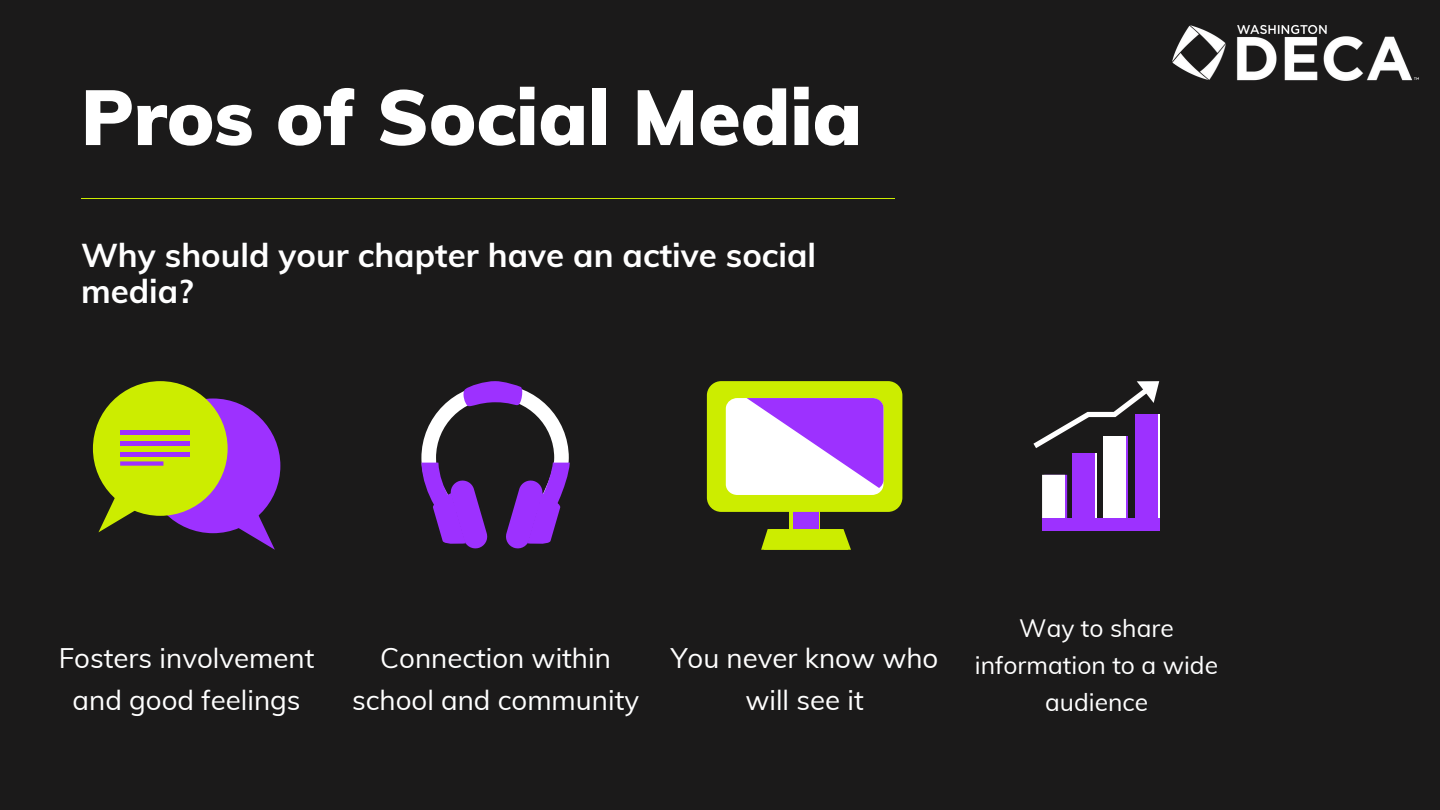
<style>
.page{position:relative;width:1440px;height:810px;background:#1b1a1a}
.page>*{position:absolute;margin:0;border:0;box-sizing:border-box;transform-origin:0 0}
.t1{font:900 77px "Muli";color:#fff}
.t2{font:700 33px/36.3px "Muli";color:#fff}
.t3{font:27.7px/41.5px "Muli";color:#fff;text-align:center}
.t4{font:24.6px/36.9px "Muli";color:#fff;text-align:center}
</style>
<div class="page">
<hr style="left:81px;top:198px;width:813px;height:1px;background:#cced00">
<div style="left:146px;top:399px;width:134px;height:134px;background:#9d31ff;border-radius:50%"></div>
<svg style="left:220px;top:506px;width:55px;height:43px"></svg>
<div style="left:93px;top:381px;width:135px;height:135px;background:#cced00;border-radius:50%"></div>
<svg style="left:98px;top:488px;width:55px;height:44px"></svg>
<hr style="left:120px;top:430px;width:70px;height:4px;background:#9d31ff">
<div style="left:120px;top:441px;width:70px;height:5px;background:#9d31ff"></div>
<hr style="left:120px;top:452px;width:70px;height:4px;background:#9d31ff">
<div style="left:120px;top:461px;width:43px;height:5px;background:#9d31ff"></div>
<svg style="left:421px;top:381px;width:149px;height:168px"></svg>
<svg style="left:789px;top:512px;width:5px;height:17px"></svg>
<div style="left:794px;top:501px;width:25px;height:44px;background:#9d31ff"></div>
<svg style="left:707px;top:381px;width:195px;height:131px;background:#d0c396"></svg>
<svg style="left:761px;top:529px;width:90px;height:20px;background:#bddb02"></svg>
<div style="left:1074px;top:453px;width:23px;height:66px;background:#fff"></div>
<div style="left:1105px;top:436px;width:23px;height:83px;background:#9d31ff"></div>
<div style="left:1137px;top:414px;width:23px;height:105px;background:#fff"></div>
<svg style="left:1042px;top:475px;width:25px;height:44px"></svg>
<div style="left:1072px;top:453px;width:23px;height:66px;background:#9d31ff"></div>
<div style="left:1103px;top:436px;width:23px;height:83px;background:#fff"></div>
<div style="left:1135px;top:414px;width:23px;height:105px;background:#9d31ff"></div>
<div style="left:1042px;top:519px;width:118px;height:12px;background:#9d31ff"></div>
<svg style="left:1033px;top:381px;width:126px;height:67px"></svg>
<img style="left:1172px;top:24px;width:247px;height:57px">
<p class="t1" style="left:81px;top:68px;width:783px">Pros of Social Media</p>
<p class="t2" style="left:81px;top:236px;width:737px">Why should your chapter have an active social media?</p>
<p class="t3" style="left:59px;top:637px;width:257px">Fosters involvement and good feelings</p>
<p class="t3" style="left:352px;top:637px;width:289px">Connection within school and community</p>
<p class="t3" style="left:671px;top:637px;width:269px">You never know who will see it</p>
<p class="t4" style="left:975px;top:609px;width:245px">Way to share information to a wide audience</p>
</div>
